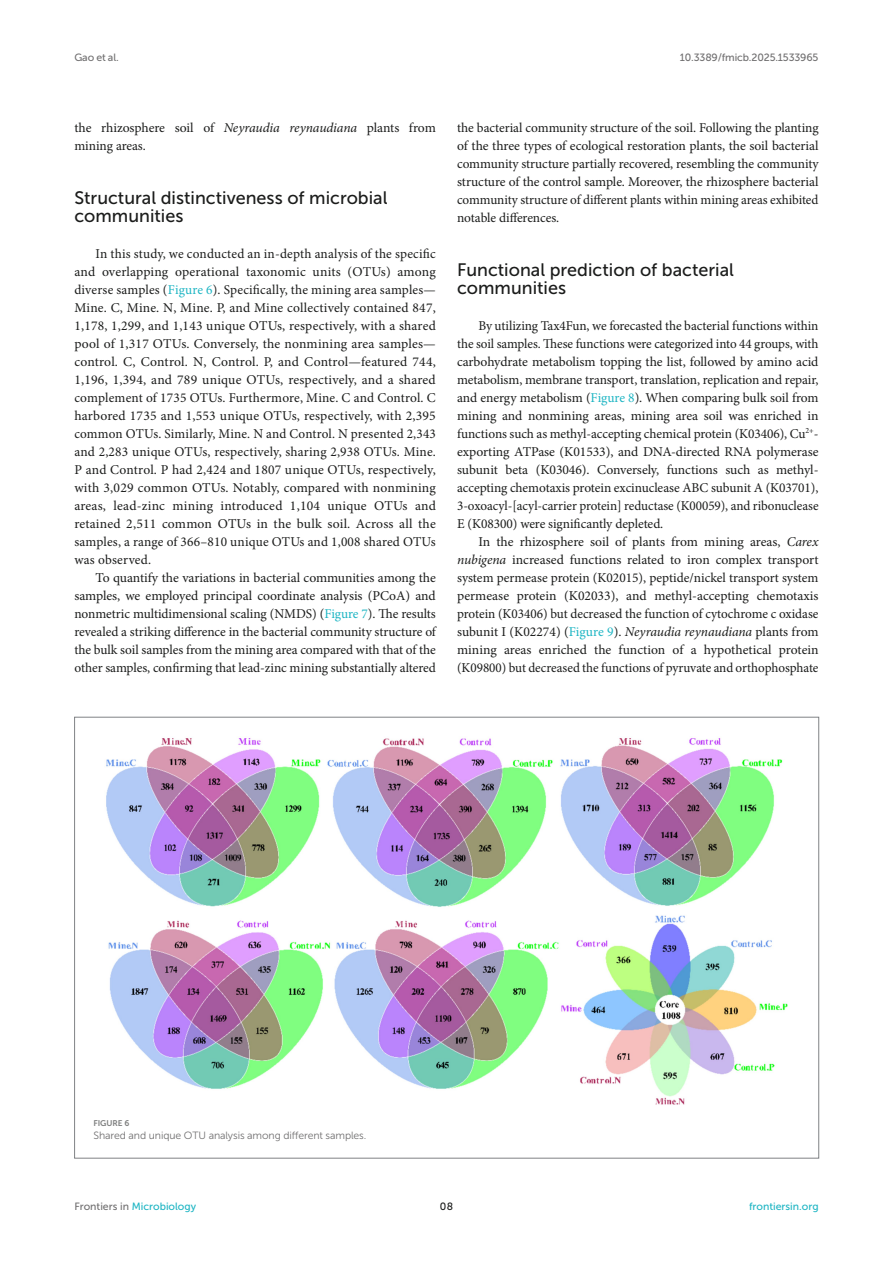
<style>
.page{position:relative;width:893px;height:1263px;background:#fff}
.page>*{position:absolute;margin:0;border:0;box-sizing:border-box;transform-origin:0 0}
.HEAD_2{font:18px/18px "Museo Sans 500";color:#1b1c1b}
.TEXT{font:13.5px/18px "Minion Pro";letter-spacing:-.005em;color:#1b1c1b;text-align:justify}
.FIG_LEG{font:10.5px "Museo Sans 300";letter-spacing:-.01em;color:#706f70}
.t1{font:10.5px "Museo Sans 500";color:#1db5c3}
.t2{font:10.5px "Museo Sans 500";letter-spacing:-.015em;color:#706f70}
.t3{font:10.5px "Museo Sans 500";color:#1b1c1b}
.FIG_HD{font:8.25px "Museo Sans 700";letter-spacing:-.01em;color:#7e7f7f}
.s1{font-style:italic}
.s2{color:#1db5c3}
.s3{color:#706f70}
</style>
<div class="page">
<img style="left:106px;top:738px;width:682px;height:367px">
<p class="t2" style="left:74px;top:51px;width:46px">Gao et al.</p>
<p class="t2" style="left:680px;top:51px;width:140px">10.3389/fmicb.2025.1533965</p>
<p class="TEXT" style="left:74px;top:119px;width:363px">the rhizosphere soil of <span class="s1">Neyraudia reynaudiana</span> plants from mining areas.</p>
<p class="HEAD_2" style="left:74px;top:189px;width:315px">Structural distinctiveness of microbial communities</p>
<p class="TEXT" style="left:74px;top:245px;width:363px;text-indent:21px">In this study, we conducted an in-depth analysis of the specific and overlapping operational taxonomic units (OTUs) among diverse samples (<span class="s2">Figure 6</span>). Specifically, the mining area samples— Mine. C, Mine. N, Mine. P, and Mine collectively contained 847, 1,178, 1,299, and 1,143 unique OTUs, respectively, with a shared pool of 1,317 OTUs. Conversely, the nonmining area samples— control. C, Control. N, Control. P, and Control—featured 744, 1,196, 1,394, and 789 unique OTUs, respectively, and a shared complement of 1735 OTUs. Furthermore, Mine. C and Control. C harbored 1735 and 1,553 unique OTUs, respectively, with 2,395 common OTUs. Similarly, Mine. N and Control. N presented 2,343 and 2,283 unique OTUs, respectively, sharing 2,938 OTUs. Mine.<br>P and Control. P had 2,424 and 1807 unique OTUs, respectively, with 3,029 common OTUs. Notably, compared with nonmining areas, lead-zinc mining introduced 1,104 unique OTUs and retained 2,511 common OTUs in the bulk soil. Across all the samples, a range of 366–810 unique OTUs and 1,008 shared OTUs was observed.</p>
<p class="TEXT" style="left:74px;top:569px;width:363px;text-indent:21px">To quantify the variations in bacterial communities among the samples, we employed principal coordinate analysis (PCoA) and nonmetric multidimensional scaling (NMDS) (<span class="s2">Figure 7</span>). The results revealed a striking difference in the bacterial community structure of the bulk soil samples from the mining area compared with that of the other samples, confirming that lead-zinc mining substantially altered</p>
<p class="TEXT" style="left:457px;top:119px;width:363px">the bacterial community structure of the soil. Following the planting of the three types of ecological restoration plants, the soil bacterial community structure partially recovered, resembling the community structure of the control sample. Moreover, the rhizosphere bacterial community structure of different plants within mining areas exhibited notable differences.</p>
<p class="HEAD_2" style="left:457px;top:261px;width:278px">Functional prediction of bacterial communities</p>
<p class="TEXT" style="left:457px;top:317px;width:363px;text-indent:21px">By utilizing Tax4Fun, we forecasted the bacterial functions within the soil samples. These functions were categorized into 44 groups, with carbohydrate metabolism topping the list, followed by amino acid metabolism, membrane transport, translation, replication and repair, and energy metabolism (<span class="s2">Figure 8</span>). When comparing bulk soil from mining and nonmining areas, mining area soil was enriched in functions such as methyl-accepting chemical protein (K03406), Cu<sup>2+</sup>- exporting ATPase (K01533), and DNA-directed RNA polymerase subunit beta (K03046). Conversely, functions such as methyl&shy;accepting chemotaxis protein excinuclease ABC subunit A (K03701), 3-oxoacyl-[acyl-carrier protein] reductase (K00059), and ribonuclease E (K08300) were significantly depleted.</p>
<p class="TEXT" style="left:457px;top:533px;width:363px;text-indent:21px">In the rhizosphere soil of plants from mining areas, <span class="s1">Carex nubigena</span> increased functions related to iron complex transport system permease protein (K02015), peptide/nickel transport system permease protein (K02033), and methyl-accepting chemotaxis protein (K03406) but decreased the function of cytochrome c oxidase subunit I (K02274) (<span class="s2">Figure 9</span>). <span class="s1">Neyraudia reynaudiana</span> plants from mining areas enriched the function of a hypothetical protein (K09800) but decreased the functions of pyruvate and orthophosphate</p>
<p class="FIG_HD" style="left:94px;top:1118px;width:37px">FIGURE 6</p>
<p class="FIG_LEG" style="left:94px;top:1130px;width:274px">Shared and unique OTU analysis among different samples.</p>
<p class="t1" style="left:74px;top:1200px;width:123px"><span class="s3">Frontiers in</span> Microbiology</p>
<p class="t3" style="left:440px;top:1200px;width:15px">08</p>
<p class="t1" style="left:749px;top:1200px;width:71px">frontiersin.org</p>
</div>
